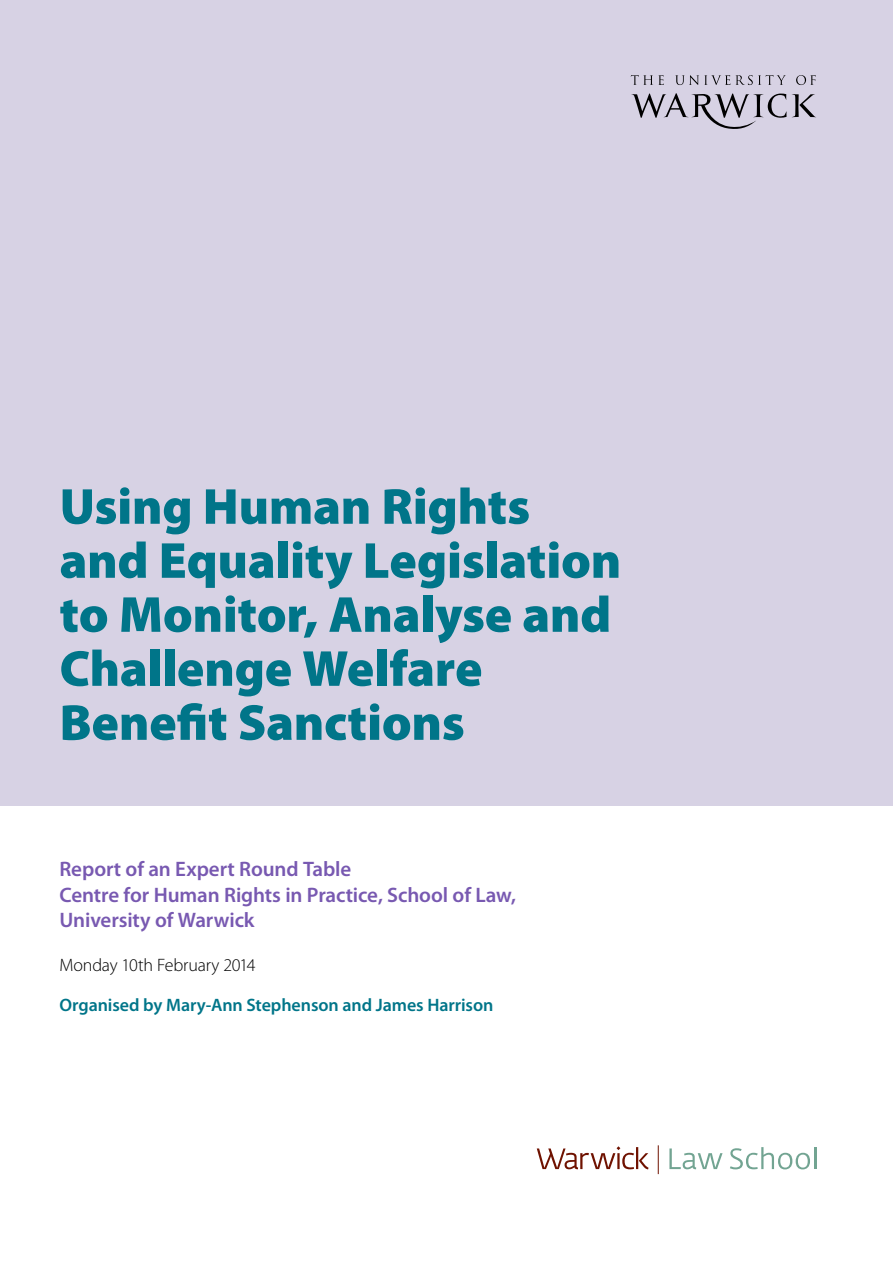
<style>
.page{position:relative;width:893px;height:1263px;background:#fff}
.page>*{position:absolute;margin:0;border:0;box-sizing:border-box;transform-origin:0 0}
.t1{font:900 51px/54px "Myriad Pro";letter-spacing:-.005em;color:#007589}
.t2{font:600 21px/25.5px "Myriad Pro";letter-spacing:-.005em;color:#7859b1}
.t3{font:600 18px "Myriad Pro";letter-spacing:-.005em;color:#007589}
.t4{font:300 18px "Myriad Pro";letter-spacing:-.015em;color:#000}
</style>
<div class="page">
<div style="left:0;top:0;width:893px;height:806px;background:#d7d2e4"></div>
<svg style="left:537px;top:1146px;width:111px;height:23px"></svg>
<svg style="left:669px;top:1148px;width:54px;height:21px"></svg>
<svg style="left:730px;top:1147px;width:80px;height:22px"></svg>
<hr style="left:814px;top:1147px;width:2px;height:22px;background:#72a492">
<svg style="left:658px;top:1145px;width:1px;height:29px"></svg>
<svg style="left:631px;top:75px;width:33px;height:10px"></svg>
<svg style="left:675px;top:75px;width:111px;height:10px"></svg>
<svg style="left:796px;top:75px;width:20px;height:10px"></svg>
<svg style="left:631px;top:93px;width:185px;height:36px"></svg>
<p class="t1" style="left:60px;top:480px;width:563px">Using Human Rights and Equality Legislation to Monitor, Analyse and<br>Challenge Welfare<br>Benefit Sanctions</p>
<p class="t2" style="left:60px;top:856px;width:458px">Report of an Expert Round Table<br>Centre for Human Rights in Practice, School of Law,<br>University of Warwick</p>
<p class="t4" style="left:60px;top:955px;width:198px">Monday 10th February 2014</p>
<p class="t3" style="left:60px;top:995px;width:435px">Organised by Mary-Ann Stephenson and James Harrison</p>
</div>
